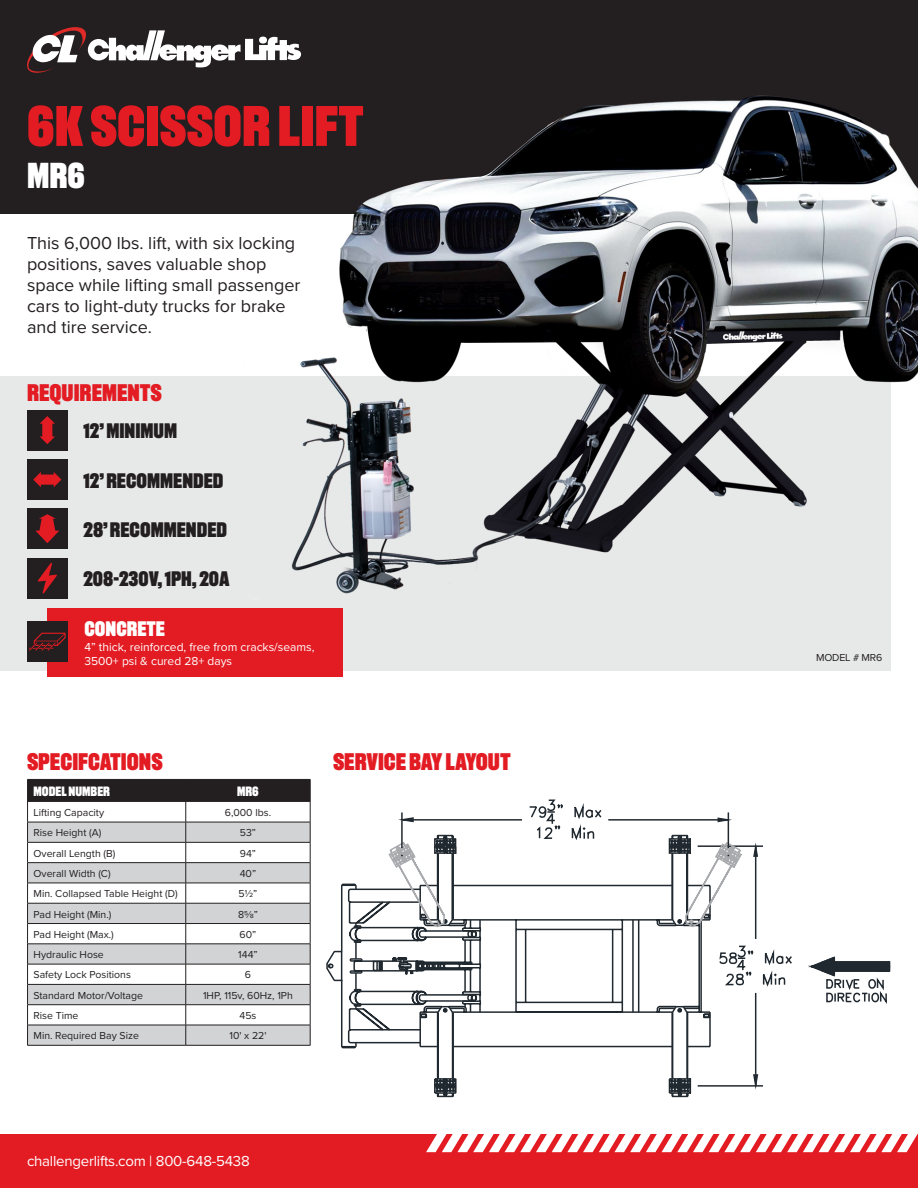
<style>
.page{position:relative;width:918px;height:1188px;background:#fff}
.page>*{position:absolute;margin:0;border:0;box-sizing:border-box;transform-origin:0 0}
.t1{font:900 57px "Recent Grotesk";color:#e31b22}
.t2{font:900 36px "Recent Grotesk";color:#fff}
.t3{font:900 24px "Recent Grotesk";color:#e31b22}
.t4{font:900 21px "Recent Grotesk";color:#231f20}
.t5{font:900 21px "Recent Grotesk";color:#fff}
.t6{font:18px/21px "Proxima Nova";color:#231f20}
.t7{font:15px "Proxima Nova";letter-spacing:-.015em;color:#fff}
.t8{font:900 13.5px "Recent Grotesk";color:#fff}
.t9{font:12px/13.5px "Proxima Nova";color:#fff}
.t10{font:10.5px "Proxima Nova";color:#231f20}
</style>
<div class="page">
<div style="left:0;top:376px;width:891px;height:295px;background:#e7e8e8"></div>
<div style="left:0;top:1134px;width:918px;height:54px;background:#e31b22"></div>
<svg style="left:426px;top:1134px;width:492px;height:18px"></svg>
<div style="left:0;top:0;width:918px;height:214px;background:#231f20"></div>
<svg style="left:27px;top:27px;width:274px;height:46px"></svg>
<div style="left:27px;top:410px;width:41px;height:40px;background:#231f20"></div>
<div style="left:27px;top:459px;width:41px;height:41px;background:#231f20"></div>
<div style="left:27px;top:509px;width:41px;height:40px;background:#231f20"></div>
<div style="left:27px;top:558px;width:41px;height:40px;background:#231f20"></div>
<svg style="left:35px;top:514px;width:24px;height:29px"></svg>
<svg style="left:40px;top:416px;width:15px;height:28px"></svg>
<svg style="left:33px;top:472px;width:28px;height:15px"></svg>
<svg style="left:38px;top:563px;width:19px;height:30px"></svg>
<hr style="left:27px;top:1045px;width:159px;height:1px;background:#231f20">
<hr style="left:186px;top:1045px;width:124px;height:1px;background:#231f20">
<svg style="left:27px;top:779px;width:284px;height:266px"></svg>
<hr style="left:186px;top:862px;width:124px;height:1px;background:#231f20">
<svg style="left:340px;top:799px;width:423px;height:299px"></svg>
<svg style="left:583px;top:830px;width:304px;height:176px"></svg>
<svg style="left:804px;top:956px;width:87px;height:22px"></svg>
<div style="left:47px;top:608px;width:296px;height:68px;background:#e31b22"></div>
<div style="left:27px;top:621px;width:41px;height:41px;background:#231f20"></div>
<svg style="left:29px;top:633px;width:37px;height:18px"></svg>
<img style="left:291px;top:95px;width:627px;height:499px">
<h1 class="t1" style="left:27px;top:94px;width:338px">6K SCISSOR LIFT</h1>
<h2 class="t2" style="left:27px;top:155px;width:60px">MR6</h2>
<h3 class="t6" style="left:27px;top:231px;width:275px">This 6,000 lbs. lift, with six locking positions, saves valuable shop space while lifting small passenger cars to light-duty trucks for brake and tire service.</h3>
<h3 class="t3" style="left:27px;top:379px;width:136px">REQUIREMENTS</h3>
<h3 class="t4" style="left:83px;top:419px;width:95px">12’ MINIMUM</h3>
<h3 class="t4" style="left:83px;top:468px;width:141px">12’ RECOMMENDED</h3>
<h3 class="t4" style="left:83px;top:518px;width:145px">28’ RECOMMENDED</h3>
<h3 class="t4" style="left:83px;top:567px;width:148px">208-230V, 1PH, 20A</h3>
<h3 class="t5" style="left:85px;top:616px;width:82px">CONCRETE</h3>
<p class="t9" style="left:85px;top:640px;width:232px">4” thick, reinforced, free from cracks/seams,<br>3500+ psi &amp; cured 28+ days</p>
<h3 class="t3" style="left:27px;top:748px;width:137px">SPECIFCATIONS</h3>
<h3 class="t3" style="left:333px;top:748px;width:179px">SERVICE BAY LAYOUT</h3>
<p class="t8" style="left:34px;top:784px;width:78px">MODEL NUMBER</p>
<p class="t8" style="left:237px;top:784px;width:23px">MR6</p>
<p class="t10" style="left:34px;top:805px;width:72px">Lifting Capacity</p>
<p class="t10" style="left:225px;top:805px;width:48px">6,000 lbs.</p>
<p class="t10" style="left:34px;top:825px;width:69px">Rise Height (A)</p>
<p class="t10" style="left:240px;top:825px;width:18px">53”</p>
<p class="t10" style="left:34px;top:845px;width:83px">Overall Length (B)</p>
<p class="t10" style="left:240px;top:845px;width:18px">94”</p>
<p class="t10" style="left:34px;top:866px;width:79px">Overall Width (C)</p>
<p class="t10" style="left:240px;top:866px;width:18px">40”</p>
<p class="t10" style="left:34px;top:886px;width:146px">Min. Collapsed Table Height (D)</p>
<p class="t10" style="left:239px;top:886px;width:20px">51/2”</p>
<p class="t10" style="left:34px;top:906px;width:79px">Pad Height (Min.)</p>
<p class="t10" style="left:238px;top:906px;width:21px">85/8”</p>
<p class="t10" style="left:34px;top:927px;width:82px">Pad Height (Max.)</p>
<p class="t10" style="left:240px;top:927px;width:18px">60”</p>
<p class="t10" style="left:34px;top:947px;width:72px">Hydraulic Hose</p>
<p class="t10" style="left:238px;top:947px;width:21px">144”</p>
<p class="t10" style="left:34px;top:967px;width:99px">Safety Lock Positions</p>
<p class="t10" style="left:245px;top:967px;width:8px">6</p>
<p class="t10" style="left:34px;top:987px;width:111px">Standard Motor/Voltage</p>
<p class="t10" style="left:203px;top:987px;width:91px">1HP, 115v, 60Hz, 1Ph</p>
<p class="t10" style="left:34px;top:1008px;width:46px">Rise Time</p>
<p class="t10" style="left:240px;top:1008px;width:18px">45s</p>
<p class="t10" style="left:34px;top:1028px;width:107px">Min. Required Bay Size</p>
<p class="t10" style="left:229px;top:1028px;width:39px">10' x 22'</p>
<h3 class="t7" style="left:27px;top:1149px;width:224px">challengerlifts.com | 800-648-5438</h3>
<p class="t10" style="left:816px;top:650px;width:68px">MODEL # MR6</p>
</div>
